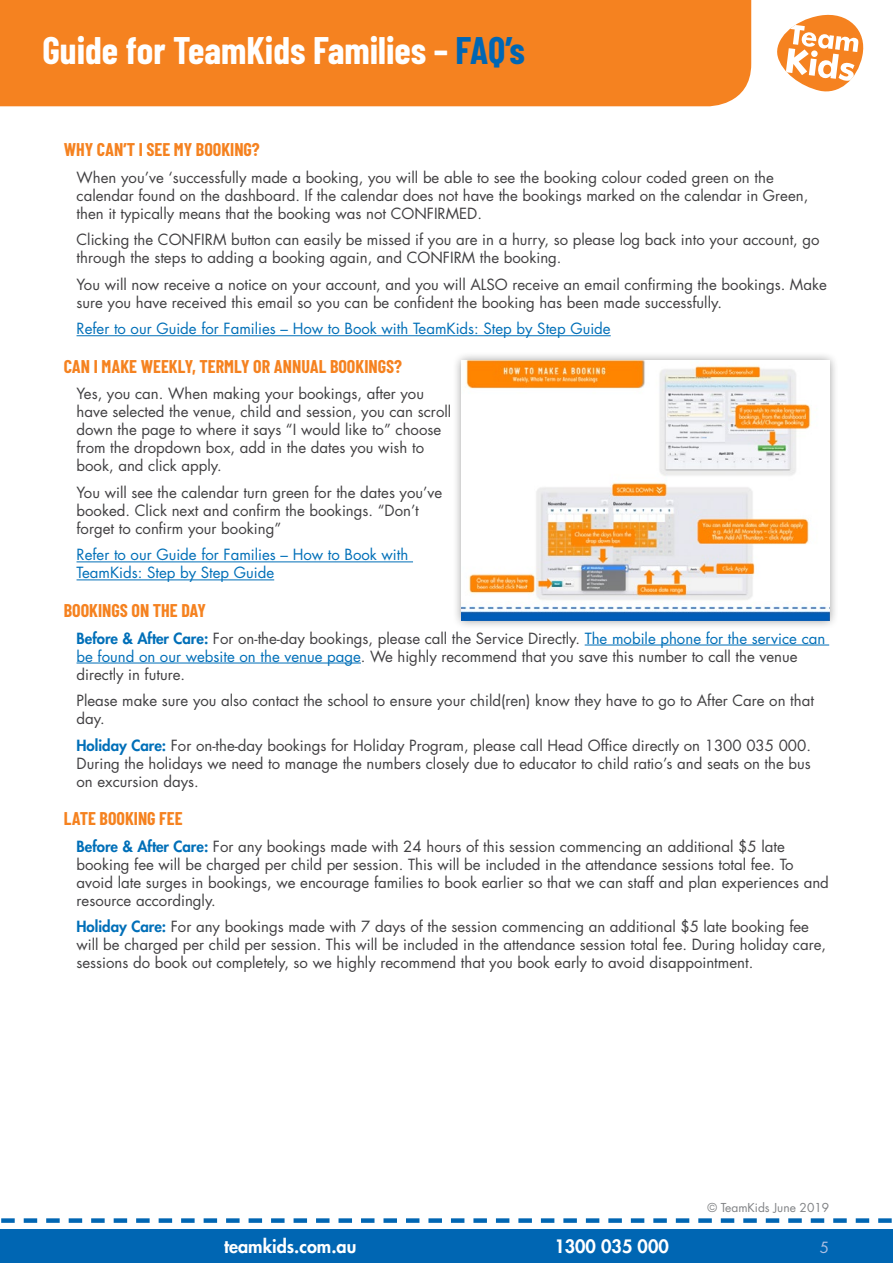
<style>
.page{position:relative;width:893px;height:1263px;background:#fff}
.page>*{position:absolute;margin:0;border:0;box-sizing:border-box;transform-origin:0 0}
.t1{font:700 37.5px "Barlow Condensed";color:#fff}
.Heading1{font:700 18px "Barlow Condensed";color:#f58220}
.t2{font:800 18px "Futura Std";color:#fff}
.Body{font:15px/18px "Futura Std";color:#414042}
.Body-2{font:15px/18px "Futura Std";color:#006fb8}
.t3{font:15px "Futura Std";color:#aec0e3}
.t4{font:12px "Futura Std";color:#808285}
.s1{color:#0066b3}
.s2{font-weight:800;color:#006fb8}
.s3{color:#006fb8}
</style>
<div class="page">
<div style="left:0;top:1229px;width:893px;height:34px;background:#0066b3"></div>
<div style="left:0;top:0;width:751px;height:106px;background:#f58220"></div>
<svg style="left:777px;top:14px;width:87px;height:78px"></svg>
<svg style="left:1px;top:1218px;width:891px;height:5px"></svg>
<hr style="left:77px;top:335px;width:534px;height:1px;background:#006fb8">
<hr style="left:77px;top:561px;width:336px;height:1px;background:#006fb8">
<hr style="left:77px;top:579px;width:197px;height:1px;background:#006fb8">
<hr style="left:585px;top:645px;width:244px;height:1px;background:#006fb8">
<hr style="left:77px;top:663px;width:284px;height:1px;background:#006fb8">
<div style="left:452px;top:352px;width:387px;height:278px;background:#000;opacity:.4"></div>
<img style="left:461px;top:361px;width:368px;height:259px">
<h1 class="t1" style="left:43px;top:27px;width:484px">Guide for TeamKids Families – <span class="s1">FAQ’s</span></h1>
<p class="Heading1" style="left:64px;top:139px;width:198px">WHY CAN’T I SEE MY BOOKING?</p>
<p class="Body" style="left:77px;top:168px;width:733px">When you’ve ‘successfully made a booking, you will be able to see the booking colour coded green on the calendar found on the dashboard. If the calendar does not have the bookings marked on the calendar in Green, then it typically means that the booking was not CONFIRMED.</p>
<p class="Body" style="left:77px;top:231px;width:745px">Clicking the CONFIRM button can easily be missed if you are in a hurry, so please log back into your account, go through the steps to adding a booking again, and CONFIRM the booking.</p>
<p class="Body" style="left:77px;top:275px;width:752px">You will now receive a notice on your account, and you will ALSO receive an email confirming the bookings. Make sure you have received this email so you can be confident the booking has been made successfully.</p>
<p class="Body-2" style="left:77px;top:320px;width:536px">Refer to our Guide for Families – How to Book with TeamKids: Step by Step Guide</p>
<p class="Heading1" style="left:64px;top:355px;width:340px">CAN I MAKE WEEKLY, TERMLY OR ANNUAL BOOKINGS?</p>
<p class="Body" style="left:77px;top:385px;width:376px">Yes, you can. When making your bookings, after you have selected the venue, child and session, you can scroll down the page to where it says “I would like to” choose from the dropdown box, add in the dates you wish to book, and click apply.</p>
<p class="Body" style="left:77px;top:483px;width:367px">You will see the calendar turn green for the dates you’ve booked. Click next and confirm the bookings. “Don’t forget to confirm your booking”</p>
<p class="Body-2" style="left:77px;top:546px;width:333px">Refer to our Guide for Families – How to Book with<br>TeamKids: Step by Step Guide</p>
<p class="Heading1" style="left:64px;top:599px;width:144px">BOOKINGS ON THE DAY</p>
<p class="Body" style="left:77px;top:629px;width:750px"><span class="s2">Before &amp; After Care:</span> For on-the-day bookings, please call the Service Directly. <span class="s3">The mobile phone for the service can be found on our website on the venue page</span>. We highly recommend that you save this number to call the venue directly in future.</p>
<p class="Body" style="left:77px;top:692px;width:739px">Please make sure you also contact the school to ensure your child(ren) know they have to go to After Care on that day.</p>
<p class="Body" style="left:77px;top:736px;width:736px;text-align:justify"><span class="s2">Holiday Care:</span> For on-the-day bookings for Holiday Program, please call Head Office directly on 1300 035 000.<br>During the holidays we need to manage the numbers closely due to educator to child ratio’s and seats on the bus on excursion days.</p>
<p class="Heading1" style="left:64px;top:807px;width:120px">LATE BOOKING FEE</p>
<p class="Body" style="left:77px;top:837px;width:754px"><span class="s2">Before &amp; After Care:</span> For any bookings made with 24 hours of this session commencing an additional $5 late booking fee will be charged per child per session. This will be included in the attendance sessions total fee. To avoid late surges in bookings, we encourage families to book earlier so that we can staff and plan experiences and resource accordingly.</p>
<p class="Body" style="left:77px;top:918px;width:751px"><span class="s2">Holiday Care:</span> For any bookings made with 7 days of the session commencing an additional $5 late booking fee will be charged per child per session. This will be included in the attendance session total fee. During holiday care, sessions do book out completely, so we highly recommend that you book early to avoid disappointment.</p>
<p class="t2" style="left:224px;top:1235px;width:134px">teamkids.com.au</p>
<p class="t2" style="left:554px;top:1235px;width:116px">1300 035 000</p>
<p class="t4" style="left:707px;top:1200px;width:123px">© TeamKids June 2019</p>
<p class="t3" style="left:820px;top:1237px;width:11px">5</p>
</div>
